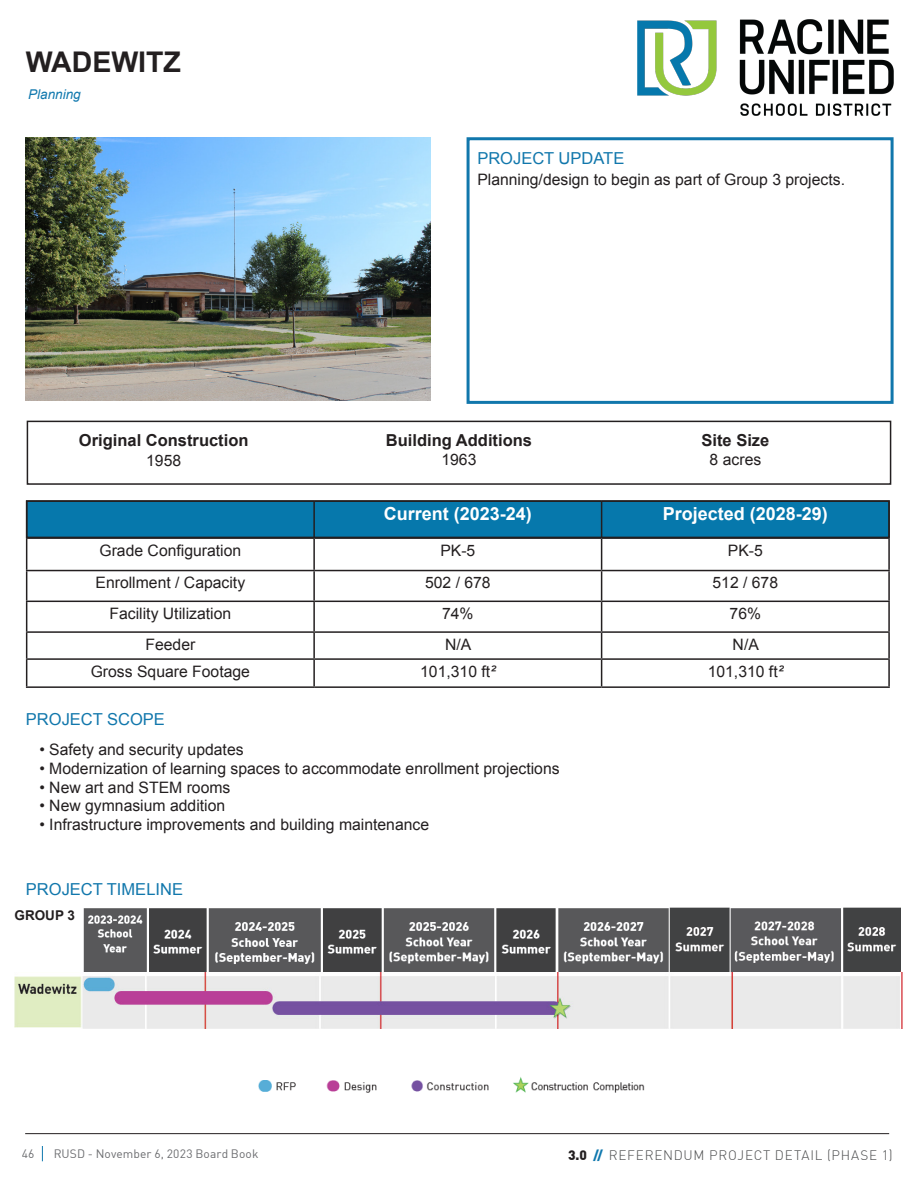
<style>
.page{position:relative;width:918px;height:1188px;background:#fff}
.page>*{position:absolute;margin:0;border:0;box-sizing:border-box;transform-origin:0 0}
.t1{font:700 28.5px "Arial";color:#231f20}
.t2{font:700 18px "Arial";color:#fff}
.t3{font:700 16.5px "Arial";color:#231f20}
.t4{font:16.5px "Arial";color:#1177ac}
.t5{font:15.75px "Arial";color:#231f20}
.t6{font:300 13.5px "DIN";letter-spacing:.055em;color:#4b4c4d}
.t7{font:italic 13.5px "Arial";color:#1078ae}
.t8{font:700 13.5px "Arial";color:#231f20}
.t9{font:12px "DIN";letter-spacing:.01em;color:#6c6d70}
.s1{font-style:italic}
.s2{font-weight:900;color:#231f20}
.s3{font-weight:900;color:#0f78ae}
</style>
<div class="page">
<hr style="left:25px;top:1133px;width:864px;height:1px;background:#231f20">
<svg style="left:42px;top:1146px;width:1px;height:15px"></svg>
<img style="left:637px;top:20px;width:257px;height:96px">
<div style="left:467px;top:137px;width:427px;height:267px;border:3px solid #1177ac"></div>
<div style="left:27px;top:421px;width:864px;height:64px;border:2px solid #231f20"></div>
<img style="left:26px;top:137px;width:405px;height:264px">
<div style="left:27px;top:501px;width:862px;height:36px;background:#0678ac"></div>
<hr style="left:26px;top:500px;width:288px;height:2px;background:#231f20">
<hr style="left:26px;top:502px;width:1px;height:35px;background:#231f20">
<hr style="left:314px;top:500px;width:288px;height:2px;background:#231f20">
<hr style="left:313px;top:502px;width:2px;height:35px;background:#231f20">
<hr style="left:602px;top:500px;width:288px;height:2px;background:#231f20">
<hr style="left:601px;top:502px;width:1px;height:35px;background:#231f20">
<hr style="left:888px;top:502px;width:2px;height:35px;background:#231f20">
<hr style="left:26px;top:537px;width:288px;height:2px;background:#231f20">
<hr style="left:26px;top:539px;width:1px;height:31px;background:#231f20">
<hr style="left:314px;top:537px;width:288px;height:2px;background:#231f20">
<hr style="left:313px;top:539px;width:2px;height:31px;background:#231f20">
<hr style="left:602px;top:537px;width:288px;height:2px;background:#231f20">
<hr style="left:601px;top:539px;width:1px;height:31px;background:#231f20">
<hr style="left:888px;top:539px;width:2px;height:31px;background:#231f20">
<hr style="left:26px;top:570px;width:288px;height:1px;background:#231f20">
<hr style="left:26px;top:571px;width:1px;height:30px;background:#231f20">
<hr style="left:314px;top:570px;width:288px;height:1px;background:#231f20">
<hr style="left:313px;top:571px;width:2px;height:30px;background:#231f20">
<hr style="left:602px;top:570px;width:288px;height:1px;background:#231f20">
<hr style="left:601px;top:571px;width:1px;height:30px;background:#231f20">
<hr style="left:888px;top:571px;width:2px;height:30px;background:#231f20">
<hr style="left:26px;top:601px;width:288px;height:1px;background:#231f20">
<hr style="left:314px;top:601px;width:288px;height:1px;background:#231f20">
<hr style="left:313px;top:602px;width:2px;height:29px;background:#231f20">
<hr style="left:602px;top:601px;width:288px;height:1px;background:#231f20">
<hr style="left:888px;top:602px;width:2px;height:29px;background:#231f20">
<hr style="left:26px;top:631px;width:288px;height:2px;background:#231f20">
<hr style="left:314px;top:631px;width:288px;height:2px;background:#231f20">
<hr style="left:313px;top:633px;width:2px;height:25px;background:#231f20">
<hr style="left:602px;top:631px;width:288px;height:2px;background:#231f20">
<hr style="left:888px;top:633px;width:2px;height:25px;background:#231f20">
<hr style="left:26px;top:658px;width:288px;height:2px;background:#231f20">
<svg style="left:26px;top:602px;width:1px;height:84px"></svg>
<hr style="left:314px;top:658px;width:288px;height:2px;background:#231f20">
<hr style="left:313px;top:660px;width:2px;height:26px;background:#231f20">
<hr style="left:602px;top:658px;width:288px;height:2px;background:#231f20">
<svg style="left:601px;top:602px;width:1px;height:84px"></svg>
<hr style="left:888px;top:660px;width:2px;height:26px;background:#231f20">
<hr style="left:26px;top:686px;width:288px;height:2px;background:#231f20">
<hr style="left:314px;top:686px;width:288px;height:2px;background:#231f20">
<hr style="left:602px;top:686px;width:288px;height:2px;background:#231f20">
<img style="left:83px;top:907px;width:818px;height:66px">
<img style="left:15px;top:973px;width:888px;height:56px">
<img style="left:258px;top:1077px;width:387px;height:16px">
<h1 class="t1" style="left:26px;top:44px;width:157px">WADEWITZ</h1>
<p class="t7" style="left:28px;top:86px;width:54px">Planning</p>
<p class="t3" style="left:79px;top:429px;width:171px">Original Construction</p>
<p class="t5" style="left:146px;top:450px;width:37px">1958</p>
<p class="t4" style="left:477px;top:147px;width:148px">PROJECT UPDATE</p>
<p class="t5" style="left:477px;top:169px;width:369px">Planning/design to begin as part of Group 3 projects.</p>
<p class="t3" style="left:386px;top:429px;width:148px">Building Additions</p>
<p class="t5" style="left:441px;top:449px;width:37px">1963</p>
<p class="t3" style="left:702px;top:429px;width:69px">Site Size</p>
<p class="t5" style="left:710px;top:449px;width:53px">8 acres</p>
<p class="t2" style="left:384px;top:502px;width:150px">Current (2023-24)</p>
<p class="t2" style="left:663px;top:502px;width:167px">Projected (2028-29)</p>
<p class="t5" style="left:99px;top:540px;width:143px">Grade Configuration</p>
<p class="t5" style="left:440px;top:540px;width:37px">PK-5</p>
<p class="t5" style="left:728px;top:540px;width:37px">PK-5</p>
<p class="t5" style="left:96px;top:572px;width:151px">Enrollment / Capacity</p>
<p class="t5" style="left:425px;top:572px;width:67px">502 / 678</p>
<p class="t5" style="left:713px;top:572px;width:67px">512 / 678</p>
<p class="t5" style="left:110px;top:603px;width:123px">Facility Utilization</p>
<p class="t5" style="left:442px;top:603px;width:33px">74%</p>
<p class="t5" style="left:730px;top:603px;width:33px">76%</p>
<p class="t5" style="left:145px;top:634px;width:51px">Feeder</p>
<p class="t5" style="left:445px;top:634px;width:28px">N/A</p>
<p class="t5" style="left:733px;top:634px;width:28px">N/A</p>
<p class="t5" style="left:91px;top:661px;width:161px">Gross Square Footage</p>
<p class="t5" style="left:420px;top:661px;width:77px">101,310 ft<span class="s1">²</span></p>
<p class="t5" style="left:708px;top:661px;width:77px">101,310 ft<span class="s1">²</span></p>
<p class="t4" style="left:26px;top:708px;width:141px">PROJECT SCOPE</p>
<p class="t5" style="left:39px;top:739px;width:206px">• Safety and security updates</p>
<p class="t5" style="left:39px;top:758px;width:522px">• Modernization of learning spaces to accommodate enrollment projections</p>
<p class="t5" style="left:39px;top:777px;width:193px">• New art and STEM rooms</p>
<p class="t5" style="left:39px;top:796px;width:187px">• New gymnasium addition</p>
<p class="t5" style="left:39px;top:814px;width:391px">• Infrastructure improvements and building maintenance</p>
<p class="t4" style="left:26px;top:879px;width:159px">PROJECT TIMELINE</p>
<p class="t8" style="left:15px;top:906px;width:62px">GROUP 3</p>
<p class="t9" style="left:22px;top:1146px;width:14px">46</p>
<p class="t9" style="left:54px;top:1146px;width:206px">RUSD - November 6, 2023 Board Book</p>
<p class="t6" style="left:568px;top:1147px;width:326px"><span class="s2">3.0</span> <span class="s3">//</span> REFERENDUM PROJECT DETAIL (PHASE 1)</p>
</div>
